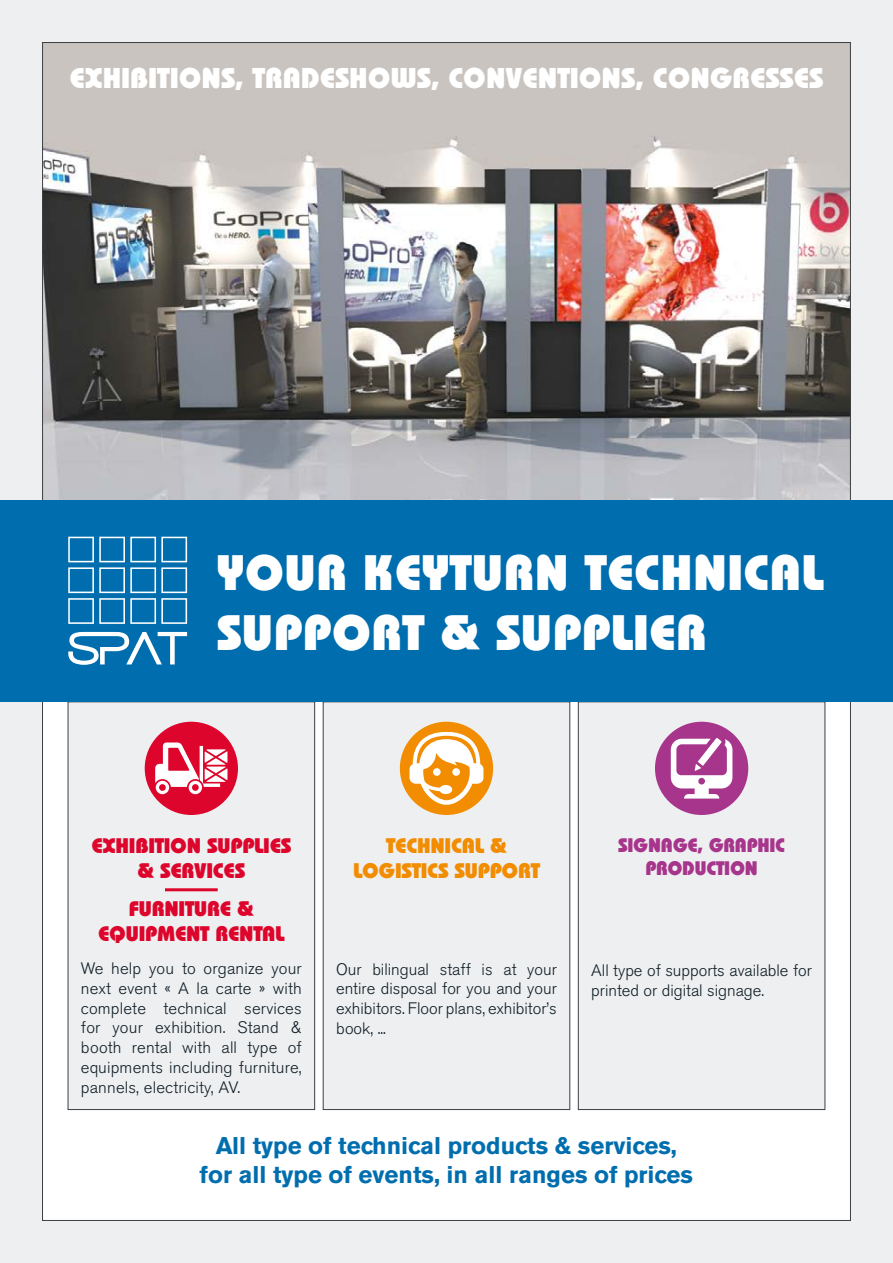
<style>
.page{position:relative;width:893px;height:1263px;background:#eeeff1}
.page>*{position:absolute;margin:0;border:0;box-sizing:border-box;transform-origin:0 0}
.t1{font:49.5px/59.4px "Bahamas Heavy Plain";letter-spacing:.01em;color:#fff}
.t2{font:28.5px "Bahamas Heavy Plain";color:#fff}
.t3{font:700 24px "Akzidenz Grotesk BE";color:#006eae}
.t4{font:21px/25.2px "Bahamas Heavy Plain";letter-spacing:-.01em;color:#dd052b;text-align:center}
.t5{font:21px/25.2px "Bahamas Heavy Plain";letter-spacing:-.01em;color:#f28c00;text-align:center}
.t6{font:19.5px/23.4px "Bahamas Heavy Plain";letter-spacing:-.01em;color:#a7358b;text-align:center}
.t7{font:300 16.5px/19.8px "Akzidenz Grotesk BE";color:#0f1e25;text-align:justify}
</style>
<div class="page">
<div style="left:42px;top:42px;width:809px;height:1179px;background:#fff;border:1px solid #3e3f40"></div>
<img style="left:44px;top:44px;width:805px;height:456px">
<div style="left:68px;top:702px;width:247px;height:407px;background:#eeeff1"></div>
<div style="left:68px;top:702px;width:247px;height:408px;border:1px solid #3e3f40"></div>
<div style="left:323px;top:702px;width:247px;height:407px;background:#eeeff1"></div>
<div style="left:323px;top:702px;width:247px;height:408px;border:1px solid #3e3f40"></div>
<div style="left:578px;top:702px;width:247px;height:407px;background:#eeeff1"></div>
<div style="left:578px;top:702px;width:247px;height:408px;border:1px solid #3e3f40"></div>
<div style="left:145px;top:722px;width:93px;height:93px;background:#dd052b;border-radius:50%"></div>
<svg style="left:155px;top:742px;width:72px;height:52px"></svg>
<div style="left:400px;top:722px;width:93px;height:93px;background:#f28c00;border-radius:50%"></div>
<svg style="left:409px;top:732px;width:75px;height:73px"></svg>
<div style="left:655px;top:722px;width:93px;height:93px;background:#a7358b;border-radius:50%"></div>
<svg style="left:671px;top:738px;width:61px;height:60px"></svg>
<hr style="left:165px;top:888px;width:53px;height:3px;background:#dd052b">
<div style="left:0;top:500px;width:893px;height:202px;background:#006eae"></div>
<svg style="left:68px;top:537px;width:119px;height:87px"></svg>
<svg style="left:68px;top:632px;width:119px;height:33px"></svg>
<p class="t2" style="left:70px;top:61px;width:755px">EXHIBITIONS, TRADESHOWS, CONVENTIONS, CONGRESSES</p>
<p class="t1" style="left:217px;top:543px;width:608px">YOUR KEYTURN TECHNICAL<br>SUPPORT &amp; SUPPLIER</p>
<p class="t4" style="left:91px;top:833px;width:201px">EXHIBITION SUPPLIES &amp; SERVICES</p>
<p class="t4" style="left:98px;top:896px;width:188px">FURNITURE &amp;<br>EQUIPMENT RENTAL</p>
<p class="t7" style="left:81px;top:959px;width:222px">We help you to organize your next event « A la carte » with complete technical services for your exhibition. Stand &amp; booth rental with all type of equipments including furniture, pannels, electricity, AV.</p>
<p class="t5" style="left:353px;top:833px;width:188px">TECHNICAL &amp;<br>LOGISTICS SUPPORT</p>
<p class="t7" style="left:336px;top:959px;width:222px">Our bilingual staff is at your entire disposal for you and your exhibitors. Floor plans, exhibitor’s book, ...</p>
<p class="t6" style="left:618px;top:833px;width:168px">SIGNAGE, GRAPHIC<br>PRODUCTION</p>
<p class="t7" style="left:591px;top:961px;width:222px">All type of supports available for printed or digital signage.</p>
<p class="t3" style="left:216px;top:1132px;width:463px">All type of technical products &amp; services,</p>
<p class="t3" style="left:200px;top:1160px;width:495px">for all type of events, in all ranges of prices</p>
</div>
